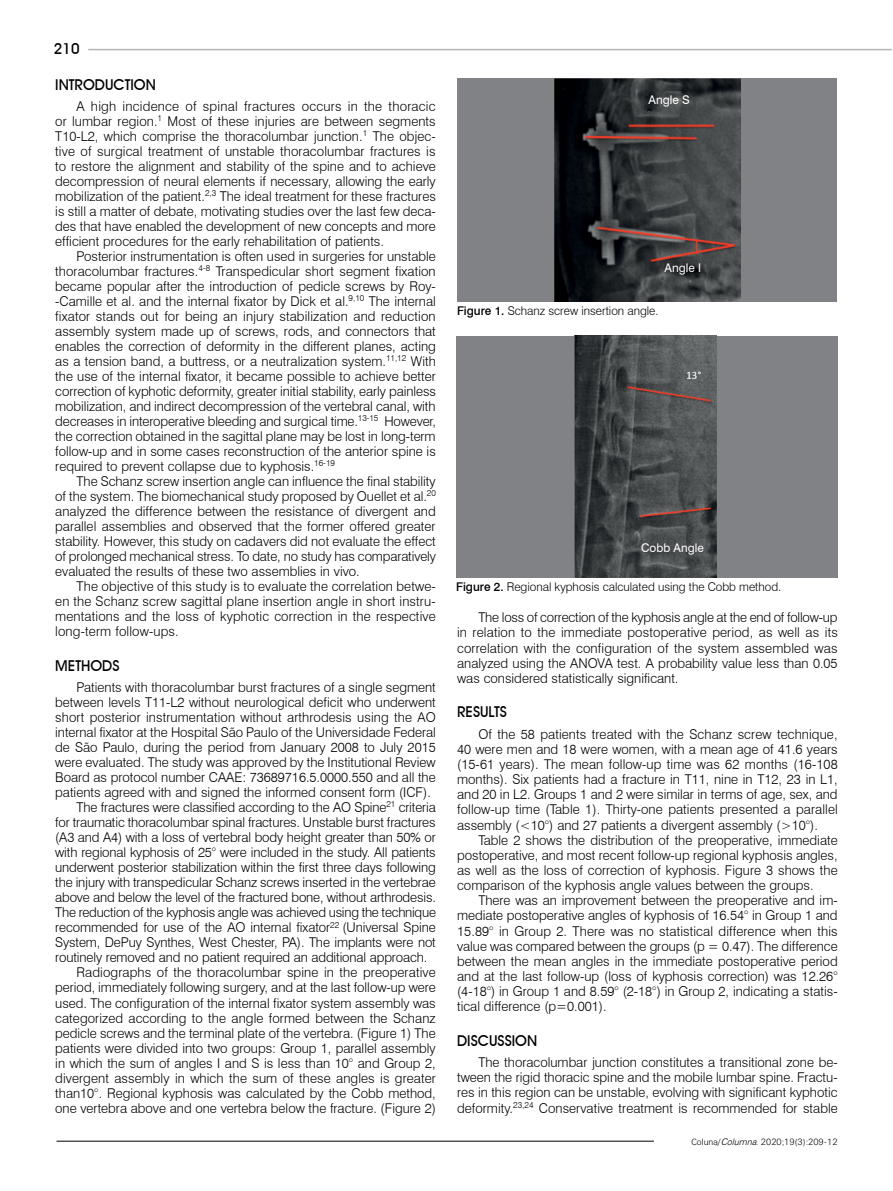
<style>
.page{position:relative;width:893px;height:1191px;background:#fff}
.page>*{position:absolute;margin:0;border:0;box-sizing:border-box;transform-origin:0 0}
.t1{font:500 15px "Avant Garde IT Cby BT";color:#000}
.t2{font:300 13.5px/15px "Swiss 721 BT";color:#000;text-align:justify}
.t3{font:300 13.5px "Swiss 721 BT";letter-spacing:-.02em;color:#000}
.t4{font:300 12px "Swiss 721 BT";color:#000}
.t5{font:12px "Swiss 721 BT";color:#fff}
.t6{font:300 9px "Univers BQ";color:#000}
.s1{font-weight:500}
.s2{font-family:"Univers";font-style:italic}
</style>
<div class="page">
<hr style="left:88px;top:49px;width:804px;height:1px;background:#000">
<hr style="left:57px;top:1140px;width:597px;height:1px;background:#000">
<div style="left:457px;top:78px;width:380px;height:223px;background:#808285"></div>
<div style="left:456px;top:336px;width:382px;height:241px;background:#808285"></div>
<img style="left:554px;top:78px;width:186px;height:223px">
<img style="left:574px;top:336px;width:142px;height:241px">
<p class="t1" style="left:54px;top:40px;width:27px">210</p>
<p class="t1" style="left:55px;top:75px;width:102px">INTRODUCTION</p>
<p class="t2" style="left:55px;top:98px;width:382px;text-indent:21px">A high incidence of spinal fractures occurs in the thoracic or lumbar region.<sup>1</sup> Most of these injuries are between segments T10-L2, which comprise the thoracolumbar junction.<sup>1</sup> The objec&shy;tive of surgical treatment of unstable thoracolumbar fractures is to restore the alignment and stability of the spine and to achieve decompression of neural elements if necessary, allowing the early mobilization of the patient.<sup>2,3</sup> The ideal treatment for these fractures is still a matter of debate, motivating studies over the last few deca&shy;des that have enabled the development of new concepts and more efficient procedures for the early rehabilitation of patients.</p>
<p class="t2" style="left:55px;top:249px;width:382px;text-indent:21px">Posterior instrumentation is often used in surgeries for unstable thoracolumbar fractures.<sup>4-8</sup> Transpedicular short segment fixation became popular after the introduction of pedicle screws by Roy--Camille et al. and the internal fixator by Dick et al.<sup>9,10</sup> The internal fixator stands out for being an injury stabilization and reduction assembly system made up of screws, rods, and connectors that enables the correction of deformity in the different planes, acting as a tension band, a buttress, or a neutralization system.<sup>11,12</sup> With the use of the internal fixator, it became possible to achieve better correction of kyphotic deformity, greater initial stability, early painless mobilization, and indirect decompression of the vertebral canal, with decreases in interoperative bleeding and surgical time.<sup>13-15</sup> However, the correction obtained in the sagittal plane may be lost in long-term follow-up and in some cases reconstruction of the anterior spine is required to prevent collapse due to kyphosis.<sup>16-19</sup></p>
<p class="t2" style="left:55px;top:474px;width:382px;text-indent:21px">The Schanz screw insertion angle can influence the final stability of the system. The biomechanical study proposed by Ouellet et al.<sup>20 </sup>analyzed the difference between the resistance of divergent and parallel assemblies and observed that the former offered greater stability. However, this study on cadavers did not evaluate the effect of prolonged mechanical stress. To date, no study has comparatively evaluated the results of these two assemblies in vivo.</p>
<p class="t2" style="left:55px;top:579px;width:382px;text-indent:21px">The objective of this study is to evaluate the correlation betwe&shy;en the Schanz screw sagittal plane insertion angle in short instru&shy;mentations and the loss of kyphotic correction in the respective long-term follow-ups.</p>
<p class="t1" style="left:55px;top:656px;width:66px">METHODS</p>
<p class="t2" style="left:77px;top:680px;width:361px">Patients with thoracolumbar burst fractures of a single segment</p>
<p class="t2" style="left:55px;top:695px;width:382px">between levels T11-L2 without neurological deficit who underwent</p>
<p class="t2" style="left:55px;top:710px;width:382px">short posterior instrumentation without arthrodesis using the AO</p>
<p class="t2" style="left:55px;top:725px;width:382px">internal fixator at the Hospital São Paulo of the Universidade Federal</p>
<p class="t2" style="left:55px;top:740px;width:382px">de São Paulo, during the period from January 2008 to July 2015</p>
<p class="t2" style="left:55px;top:755px;width:382px">were evaluated. The study was approved by the Institutional Review</p>
<p class="t2" style="left:55px;top:770px;width:382px">Board as protocol number CAAE: 73689716.5.0000.550 and all the</p>
<p class="t2" style="left:55px;top:785px;width:377px">patients agreed with and signed the informed consent form (ICF).</p>
<p class="t2" style="left:77px;top:800px;width:361px">The fractures were classified according to the AO Spine<sup>21</sup> criteria</p>
<p class="t2" style="left:55px;top:815px;width:382px">for traumatic thoracolumbar spinal fractures. Unstable burst fractures</p>
<p class="t2" style="left:55px;top:830px;width:382px">(A3 and A4) with a loss of vertebral body height greater than 50% or</p>
<p class="t2" style="left:55px;top:845px;width:382px">with regional kyphosis of 25° were included in the study. All patients</p>
<p class="t2" style="left:55px;top:860px;width:382px">underwent posterior stabilization within the first three days following</p>
<p class="t2" style="left:55px;top:875px;width:382px">the injury with transpedicular Schanz screws inserted in the vertebrae</p>
<p class="t2" style="left:55px;top:890px;width:382px">above and below the level of the fractured bone, without arthrodesis.</p>
<p class="t3" style="left:55px;top:904px;width:382px">The reduction of the kyphosis angle was achieved using the technique</p>
<p class="t2" style="left:55px;top:920px;width:382px">recommended for use of the AO internal fixator<sup>22</sup> (Universal Spine</p>
<p class="t2" style="left:55px;top:935px;width:382px">System, DePuy Synthes, West Chester, PA). The implants were not</p>
<p class="t2" style="left:55px;top:950px;width:373px">routinely removed and no patient required an additional approach.</p>
<p class="t2" style="left:77px;top:965px;width:361px">Radiographs of the thoracolumbar spine in the preoperative</p>
<p class="t2" style="left:55px;top:980px;width:382px">period, immediately following surgery, and at the last follow-up were</p>
<p class="t2" style="left:55px;top:995px;width:382px">used. The configuration of the internal fixator system assembly was</p>
<p class="t2" style="left:55px;top:1010px;width:382px">categorized according to the angle formed between the Schanz</p>
<p class="t2" style="left:55px;top:1025px;width:382px">pedicle screws and the terminal plate of the vertebra. (Figure 1) The</p>
<p class="t2" style="left:55px;top:1040px;width:382px">patients were divided into two groups: Group 1, parallel assembly</p>
<p class="t2" style="left:55px;top:1055px;width:382px">in which the sum of angles I and S is less than 10° and Group 2,</p>
<p class="t2" style="left:55px;top:1070px;width:382px">divergent assembly in which the sum of these angles is greater</p>
<p class="t2" style="left:55px;top:1085px;width:382px">than10°. Regional kyphosis was calculated by the Cobb method,</p>
<p class="t2" style="left:55px;top:1100px;width:382px">one vertebra above and one vertebra below the fracture. (Figure 2)</p>
<p class="t5" style="left:649px;top:92px;width:43px">Angle S</p>
<p class="t5" style="left:664px;top:260px;width:38px">Angle I</p>
<p class="t4" style="left:457px;top:303px;width:203px"><span class="s1">Figure 1.</span> Schanz screw insertion angle.</p>
<p class="t5" style="left:641px;top:541px;width:64px">Cobb Angle</p>
<p class="t4" style="left:456px;top:579px;width:327px"><span class="s1">Figure 2.</span> Regional kyphosis calculated using the Cobb method.</p>
<p class="t2" style="left:457px;top:610px;width:382px;text-indent:21px">The loss of correction of the kyphosis angle at the end of follow-up in relation to the immediate postoperative period, as well as its correlation with the configuration of the system assembled was analyzed using the ANOVA test. A probability value less than 0.05 was considered statistically significant.</p>
<p class="t1" style="left:457px;top:703px;width:51px">RESULTS</p>
<p class="t2" style="left:457px;top:726px;width:382px;text-indent:21px">Of the 58 patients treated with the Schanz screw technique, 40 were men and 18 were women, with a mean age of 41.6 years (15-61 years). The mean follow-up time was 62 months (16-108 months). Six patients had a fracture in T11, nine in T12, 23 in L1, and 20 in L2. Groups 1 and 2 were similar in terms of age, sex, and follow-up time (Table 1). Thirty-one patients presented a parallel assembly (&lt;10°) and 27 patients a divergent assembly (&gt;10°).</p>
<p class="t2" style="left:457px;top:832px;width:382px;text-indent:21px">Table 2 shows the distribution of the preoperative, immediate postoperative, and most recent follow-up regional kyphosis angles, as well as the loss of correction of kyphosis. Figure 3 shows the comparison of the kyphosis angle values between the groups.</p>
<p class="t2" style="left:457px;top:892px;width:382px;text-indent:21px">There was an improvement between the preoperative and im&shy;mediate postoperative angles of kyphosis of 16.54° in Group 1 and 15.89° in Group 2. There was no statistical difference when this value was compared between the groups (p = 0.47). The difference between the mean angles in the immediate postoperative period and at the last follow-up (loss of kyphosis correction) was 12.26° (4-18°) in Group 1 and 8.59° (2-18°) in Group 2, indicating a statis&shy;tical difference (p=0.001).</p>
<p class="t1" style="left:457px;top:1031px;width:82px">DISCUSSION</p>
<p class="t2" style="left:457px;top:1054px;width:382px;text-indent:21px">The thoracolumbar junction constitutes a transitional zone be&shy;tween the rigid thoracic spine and the mobile lumbar spine. Fractu&shy;res in this region can be unstable, evolving with significant kyphotic deformity.<sup>23,24</sup> Conservative treatment is recommended for stable</p>
<p class="t6" style="left:691px;top:1136px;width:148px">Coluna/<span class="s2">Columna</span>. 2020;19(3):209-12</p>
</div>
